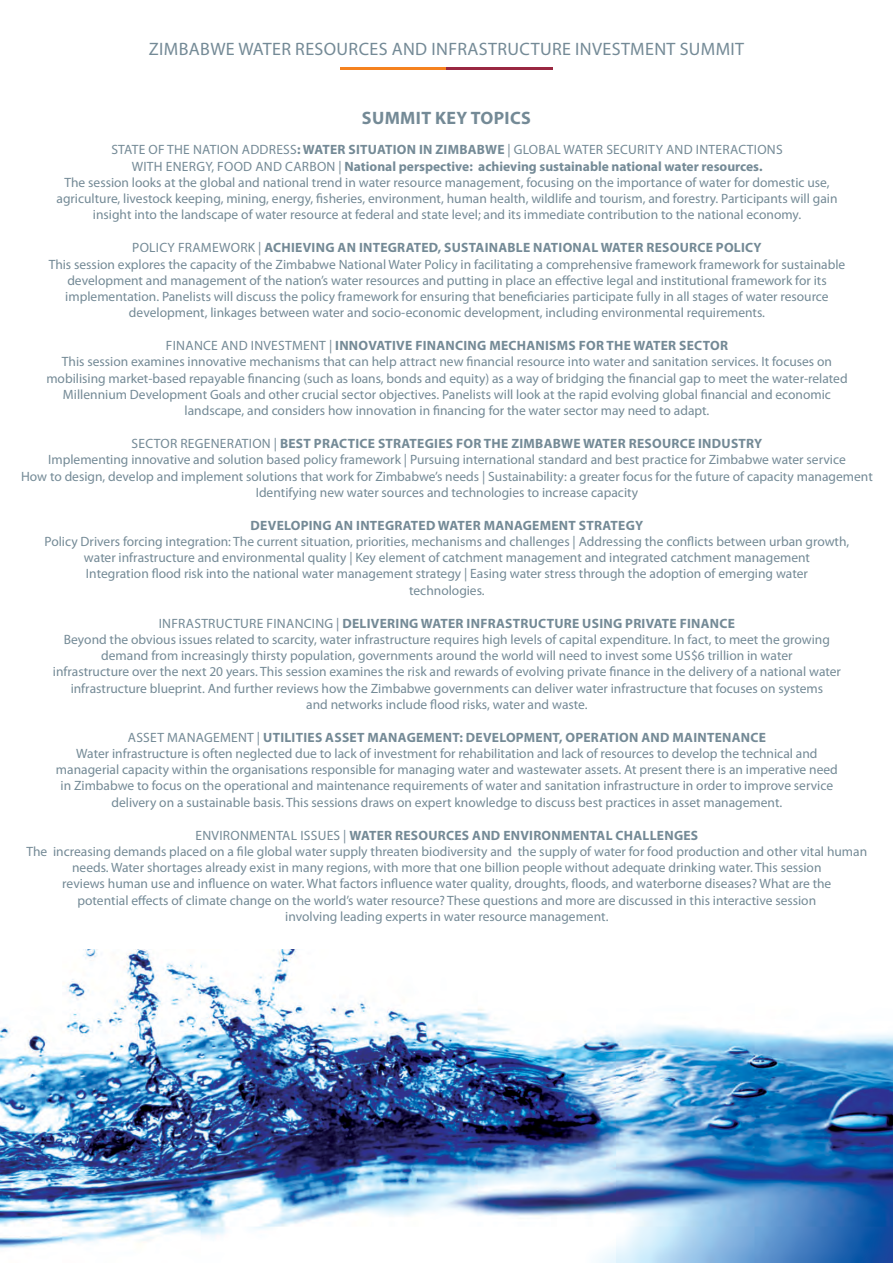
<style>
.page{position:relative;width:893px;height:1263px;background:#fff}
.page>*{position:absolute;margin:0;border:0;box-sizing:border-box;transform-origin:0 0}
.t1{font:18px "Myriad Pro";letter-spacing:.02em;color:#748a96}
.t2{font:700 18px "Myriad Pro";letter-spacing:.02em;color:#748a96}
.t3{font:13.5px/16.2px "Myriad Pro";color:#748a96;text-align:center}
.t4{font:700 13.5px "Myriad Pro";letter-spacing:.02em;color:#748a96}
.s1{font-weight:700}
</style>
<div class="page">
<img style="left:0;top:950px;width:893px;height:313px">
<hr style="left:340px;top:67px;width:106px;height:2px;background:#f5821f">
<hr style="left:446px;top:67px;width:107px;height:2px;background:#992841">
<h1 class="t1" style="left:149px;top:41px;width:597px">ZIMBABWE WATER RESOURCES AND INFRASTRUCTURE INVESTMENT SUMMIT</h1>
<h1 class="t2" style="left:362px;top:110px;width:170px">SUMMIT KEY TOPICS</h1>
<p class="t3" style="left:57px;top:142px;width:782px">STATE OF THE NATION ADDRESS<span class="s1">: WATER SITUATION IN ZIMBABWE</span> | GLOBAL WATER SECURITY AND INTERACTIONS<br>WITH ENERGY, FOOD AND CARBON | <span class="s1">National perspective: achieving sustainable national water resources.<br></span>The session looks at the global and national trend in water resource management, focusing on the importance of water for domestic use, agriculture, livestock keeping, mining, energy, fisheries, environment, human health, wildlife and tourism, and forestry. Participants will gain insight into the landscape of water resource at federal and state level; and its immediate contribution to the national economy.</p>
<p class="t3" style="left:49px;top:241px;width:798px">POLICY FRAMEWORK | <span class="s1">ACHIEVING AN INTEGRATED, SUSTAINABLE NATIONAL WATER RESOURCE POLICY<br></span>This session explores the capacity of the Zimbabwe National Water Policy in facilitating a comprehensive framework framework for sustainable development and management of the nation’s water resources and putting in place an effective legal and institutional framework for its implementation. Panelists will discuss the policy framework for ensuring that beneficiaries participate fully in all stages of water resource development, linkages between water and socio-economic development, including environmental requirements.</p>
<p class="t3" style="left:46px;top:339px;width:803px">FINANCE AND INVESTMENT | <span class="s1">INNOVATIVE FINANCING MECHANISMS FOR THE WATER SECTOR<br></span>This session examines innovative mechanisms that can help attract new financial resource into water and sanitation services. It focuses on mobilising market-based repayable financing (such as loans, bonds and equity) as a way of bridging the financial gap to meet the water-related Millennium Development Goals and other crucial sector objectives. Panelists will look at the rapid evolving global financial and economic landscape, and considers how innovation in financing for the water sector may need to adapt.</p>
<p class="t3" style="left:21px;top:437px;width:853px">SECTOR REGENERATION | <span class="s1">BEST PRACTICE STRATEGIES FOR THE ZIMBABWE WATER RESOURCE INDUSTRY<br></span>Implementing innovative and solution based policy framework | Pursuing international standard and best practice for Zimbabwe water service<br>How to design, develop and implement solutions that work for Zimbabwe’s needs | Sustainability: a greater focus for the future of capacity management Identifying new water sources and technologies to increase capacity</p>
<p class="t4" style="left:251px;top:520px;width:394px">DEVELOPING AN INTEGRATED WATER MANAGEMENT STRATEGY</p>
<p class="t3" style="left:45px;top:534px;width:806px">Policy Drivers forcing integration: The current situation, priorities, mechanisms and challenges | Addressing the conflicts between urban growth, water infrastructure and environmental quality | Key element of catchment management and integrated catchment management<br>Integration flood risk into the national water management strategy | Easing water stress through the adoption of emerging water<br>technologies.</p>
<p class="t3" style="left:53px;top:616px;width:789px">INFRASTRUCTURE FINANCING | <span class="s1">DELIVERING WATER INFRASTRUCTURE USING PRIVATE FINANCE<br></span>Beyond the obvious issues related to scarcity, water infrastructure requires high levels of capital expenditure. In fact, to meet the growing demand from increasingly thirsty population, governments around the world will need to invest some US$6 trillion in water<br>infrastructure over the next 20 years. This session examines the risk and rewards of evolving private finance in the delivery of a national water infrastructure blueprint. And further reviews how the Zimbabwe governments can deliver water infrastructure that focuses on systems<br>and networks include flood risks, water and waste.</p>
<p class="t3" style="left:56px;top:730px;width:783px">ASSET MANAGEMENT | <span class="s1">UTILITIES ASSET MANAGEMENT: DEVELOPMENT, OPERATION AND MAINTENANCE<br></span>Water infrastructure is often neglected due to lack of investment for rehabilitation and lack of resources to develop the technical and managerial capacity within the organisations responsible for managing water and wastewater assets. At present there is an imperative need in Zimbabwe to focus on the operational and maintenance requirements of water and sanitation infrastructure in order to improve service delivery on a sustainable basis. This sessions draws on expert knowledge to discuss best practices in asset management.</p>
<p class="t3" style="left:27px;top:828px;width:842px">ENVIRONMENTAL ISSUES | <span class="s1">WATER RESOURCES AND ENVIRONMENTAL CHALLENGES<br></span>The increasing demands placed on a file global water supply threaten biodiversity and the supply of water for food production and other vital human needs. Water shortages already exist in many regions, with more that one billion people without adequate drinking water. This session<br>reviews human use and influence on water. What factors influence water quality, droughts, floods, and waterborne diseases? What are the<br>potential effects of climate change on the world’s water resource? These questions and more are discussed in this interactive session<br>involving leading experts in water resource management.</p>
</div>
